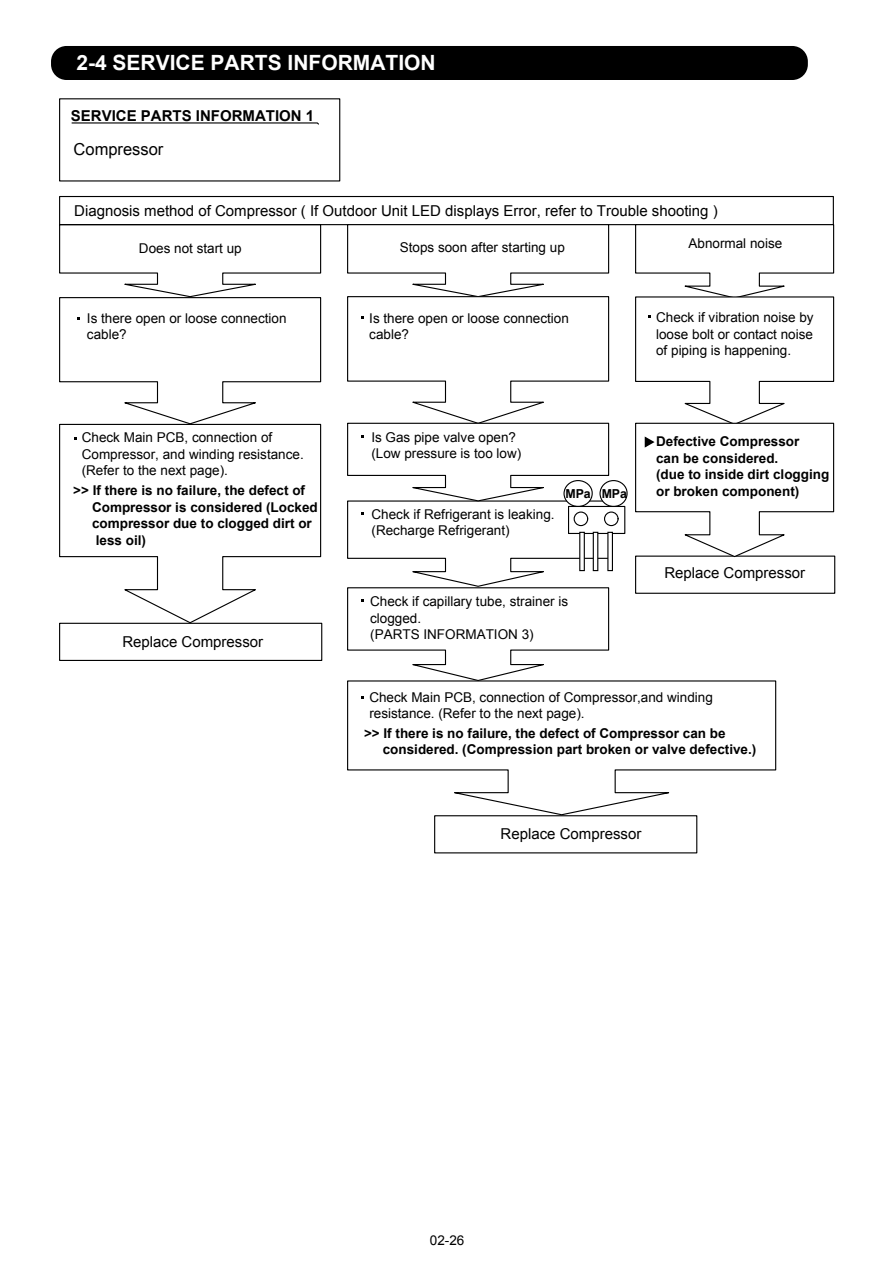
<style>
.page{position:relative;width:894px;height:1263px;background:#fff}
.page>*{position:absolute;margin:0;border:0;box-sizing:border-box;transform-origin:0 0}
.t1{font:700 21px "Arial";color:#fff}
.t2{font:16.5px "Arial";color:#000}
.t3{font:15px "Arial";color:#000}
.t4{font:700 15px "Arial";color:#000}
.t5{font:13.5px/16.5px "Arial";color:#000}
.t6{font:700 13.5px/16.5px "Arial";color:#000}
.t7{font:700 12.3px "Arial";color:#000}
</style>
<div class="page">
<svg style="left:71px;top:122px;width:248px;height:3px"></svg>
<div style="left:59px;top:196px;width:775px;height:29px;border:1px solid #000"></div>
<div style="left:59px;top:623px;width:263px;height:38px;background:#fff;border:1px solid #000"></div>
<svg style="left:347px;top:680px;width:430px;height:136px"></svg>
<svg style="left:59px;top:425px;width:263px;height:199px"></svg>
<div style="left:434px;top:815px;width:263px;height:38px;background:#fff;border:1px solid #000"></div>
<div style="left:635px;top:556px;width:200px;height:38px;background:#fff;border:1px solid #000"></div>
<div style="left:599px;top:480px;width:29px;height:27px;background:#fff;border:1px solid #000;border-radius:50%"></div>
<div style="left:568px;top:506px;width:57px;height:28px;background:#fff;border:1px solid #000"></div>
<div style="left:604px;top:512px;width:15px;height:14px;background:#fff;border:1px solid #000;border-radius:50%"></div>
<svg style="left:610px;top:532px;width:3px;height:39px"></svg>
<svg style="left:346px;top:224px;width:264px;height:458px"></svg>
<svg style="left:59px;top:224px;width:263px;height:201px"></svg>
<svg style="left:634px;top:224px;width:201px;height:334px"></svg>
<div style="left:51px;top:46px;width:757px;height:34px;background:#000;border-radius:16px"></div>
<h1 class="t1" style="left:76px;top:49px;width:361px">2-4 SERVICE PARTS INFORMATION</h1>
<p class="t4" style="left:71px;top:105px;width:245px">SERVICE PARTS INFORMATION 1</p>
<p class="t2" style="left:74px;top:138px;width:91px">Compressor</p>
<p class="t3" style="left:74px;top:201px;width:645px">Diagnosis method of Compressor ( If Outdoor Unit LED displays Error, refer to Trouble shooting )</p>
<p class="t5" style="left:139px;top:240px;width:104px">Does not start up</p>
<p class="t5" style="left:689px;top:235px;width:95px">Abnormal noise</p>
<p class="t5" style="left:400px;top:240px;width:167px">Stops soon after starting up</p>
<p class="t5" style="left:87px;top:310px;width:201px">Is there open or loose connection cable?</p>
<p class="t5" style="left:369px;top:310px;width:201px">Is there open or loose connection cable?</p>
<p class="t5" style="left:656px;top:309px;width:159px;text-align:justify">Check if vibration noise by loose bolt or contact noise of piping is happening.</p>
<p class="t5" style="left:82px;top:429px;width:224px">Check Main PCB, connection of<br>Compressor, and winding resistance. (Refer to the next page).</p>
<p class="t6" style="left:92px;top:483px;width:227px;text-indent:-19px">&gt;&gt; If there is no failure, the defect of<br>Compressor is considered (Locked compressor due to clogged dirt or less oil)</p>
<p class="t5" style="left:371px;top:429px;width:152px">Is Gas pipe valve open? (Low pressure is too low)</p>
<p class="t5" style="left:372px;top:506px;width:185px">Check if Refrigerant is leaking. (Recharge Refrigerant)</p>
<p class="t7" style="left:565px;top:485px;width:63px">MPa MPa</p>
<p class="t6" style="left:656px;top:433px;width:175px">Defective Compressor<br>can be considered.<br>(due to inside dirt clogging or broken component)</p>
<p class="t3" style="left:664px;top:563px;width:142px">Replace Compressor</p>
<p class="t3" style="left:122px;top:632px;width:142px">Replace Compressor</p>
<p class="t5" style="left:370px;top:594px;width:200px">Check if capillary tube, strainer is clogged.<br>(PARTS INFORMATION 3)</p>
<p class="t5" style="left:369px;top:689px;width:345px">Check Main PCB, connection of Compressor,and winding resistance. (Refer to the next page).</p>
<p class="t6" style="left:383px;top:725px;width:375px;text-indent:-19px">&gt;&gt; If there is no failure, the defect of Compressor can be considered. (Compression part broken or valve defective.)</p>
<p class="t3" style="left:501px;top:824px;width:142px">Replace Compressor</p>
<p class="t5" style="left:430px;top:1232px;width:36px">02-26</p>
</div>
